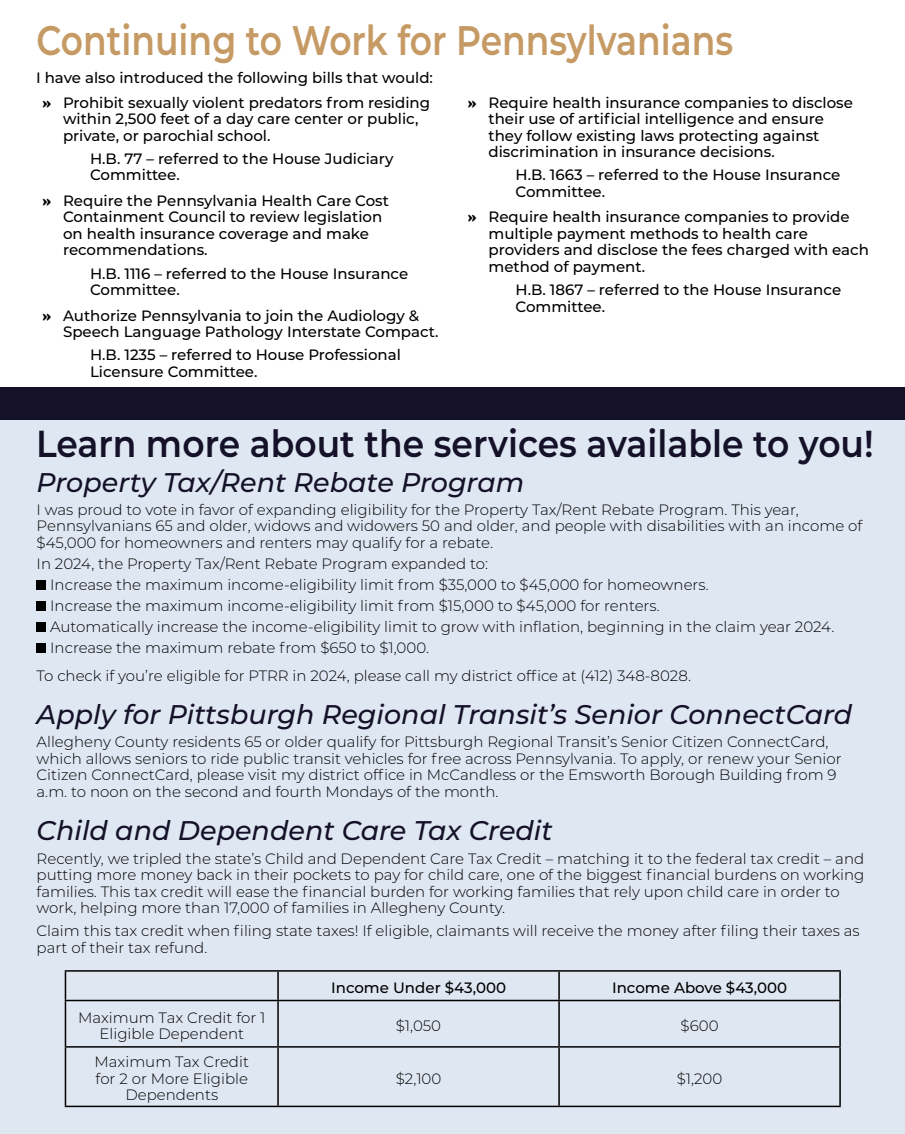
<style>
.page{position:relative;width:905px;height:1134px;background:#fff}
.page>*{position:absolute;margin:0;border:0;box-sizing:border-box;transform-origin:0 0}
.t1{font:600 41.25px "Montserrat";color:#c69a64;scale:.84 1}
.t2{font:600 37.5px "Montserrat";color:#141129;scale:.92 1}
.t3{font:italic 500 27px "Montserrat";color:#141129}
.t4{font:300 15px/16.5px "Montserrat";color:#000}
.t5{font:500 15px/16.5px "Montserrat";color:#000}
.s1{font-family:"Burlesque";font-weight:400}
</style>
<div class="page">
<hr style="left:904px;top:567px;width:1px;height:567px;background:#c69a64">
<div style="left:0;top:404px;width:904px;height:730px;background:#dfe7f2"></div>
<div style="left:0;top:387px;width:904px;height:32px;background:#141129"></div>
<hr style="left:904px;top:1076px;width:1px;height:58px;background:#141129">
<hr style="left:904px;top:567px;width:1px;height:81px;background:#141129">
<img style="left:904px;top:671px;width:1px;height:432px">
<div style="left:37px;top:580px;width:9px;height:10px;background:#000"></div>
<div style="left:37px;top:601px;width:9px;height:10px;background:#000"></div>
<div style="left:37px;top:622px;width:9px;height:10px;background:#000"></div>
<div style="left:37px;top:643px;width:9px;height:10px;background:#000"></div>
<hr style="left:65px;top:970px;width:213px;height:2px;background:#000">
<svg style="left:65px;top:972px;width:1px;height:28px"></svg>
<hr style="left:278px;top:970px;width:281px;height:2px;background:#000">
<hr style="left:277px;top:972px;width:2px;height:28px;background:#000">
<hr style="left:559px;top:970px;width:281px;height:2px;background:#000">
<hr style="left:558px;top:972px;width:2px;height:28px;background:#000">
<svg style="left:839px;top:972px;width:1px;height:28px"></svg>
<hr style="left:65px;top:1000px;width:213px;height:1px;background:#000">
<hr style="left:65px;top:1001px;width:1px;height:45px;background:#000">
<hr style="left:278px;top:1000px;width:281px;height:1px;background:#000">
<hr style="left:277px;top:1001px;width:2px;height:45px;background:#000">
<hr style="left:559px;top:1000px;width:281px;height:1px;background:#000">
<hr style="left:558px;top:1001px;width:2px;height:45px;background:#000">
<hr style="left:839px;top:1001px;width:1px;height:45px;background:#000">
<hr style="left:65px;top:1046px;width:213px;height:2px;background:#000">
<hr style="left:65px;top:1048px;width:1px;height:58px;background:#000">
<hr style="left:278px;top:1046px;width:281px;height:2px;background:#000">
<hr style="left:277px;top:1048px;width:2px;height:58px;background:#000">
<hr style="left:559px;top:1046px;width:281px;height:2px;background:#000">
<hr style="left:558px;top:1048px;width:2px;height:58px;background:#000">
<hr style="left:839px;top:1048px;width:1px;height:58px;background:#000">
<hr style="left:65px;top:1106px;width:213px;height:1px;background:#000">
<hr style="left:278px;top:1106px;width:281px;height:1px;background:#000">
<hr style="left:559px;top:1106px;width:281px;height:1px;background:#000">
<h1 class="t1" style="left:37px;top:11px;width:830px">Continuing to Work for Pennsylvanians</h1>
<p class="t5" style="left:36px;top:69px;width:398px">I have also introduced the following bills that would:</p>
<p class="t5" style="left:63px;top:93px;width:368px;text-indent:-20px"><span class="s1">»</span> Prohibit sexually violent predators from residing within 2,500 feet of a day care center or public, private, or parochial school.</p>
<p class="t5" style="left:90px;top:150px;width:305px">H.B. 77 – referred to the House Judiciary<br>Committee.</p>
<p class="t5" style="left:63px;top:192px;width:327px;text-indent:-20px"><span class="s1">»</span> Require the Pennsylvania Health Care Cost Containment Council to review legislation on health insurance coverage and make recommendations.</p>
<p class="t5" style="left:90px;top:264px;width:320px">H.B. 1116 – referred to the House Insurance<br>Committee.</p>
<p class="t5" style="left:63px;top:306px;width:377px;text-indent:-20px"><span class="s1">»</span> Authorize Pennsylvania to join the Audiology &amp;<br>Speech Language Pathology Interstate Compact.</p>
<p class="t5" style="left:90px;top:346px;width:312px">H.B. 1235 – referred to House Professional<br>Licensure Committee.</p>
<p class="t5" style="left:488px;top:93px;width:366px;text-indent:-20px"><span class="s1">»</span> Require health insurance companies to disclose their use of artificial intelligence and ensure they follow existing laws protecting against discrimination in insurance decisions.</p>
<p class="t5" style="left:515px;top:166px;width:326px">H.B. 1663 – referred to the House Insurance<br>Committee.</p>
<p class="t5" style="left:488px;top:208px;width:382px;text-indent:-20px"><span class="s1">»</span> Require health insurance companies to provide multiple payment methods to health care providers and disclose the fees charged with each method of payment.</p>
<p class="t5" style="left:515px;top:281px;width:327px">H.B. 1867 – referred to the House Insurance<br>Committee.</p>
<h2 class="t2" style="left:36px;top:417px;width:912px">Learn more about the services available to you!</h2>
<h3 class="t3" style="left:37px;top:463px;width:489px">Property Tax/Rent Rebate Program</h3>
<p class="t4" style="left:37px;top:501px;width:827px">I was proud to vote in favor of expanding eligibility for the Property Tax/Rent Rebate Program. This year,<br>Pennsylvanians 65 and older, widows and widowers 50 and older, and people with disabilities with an income of $45,000 for homeowners and renters may qualify for a rebate.</p>
<p class="t4" style="left:50px;top:553px;width:785px;line-height:21px;text-indent:-14px">In 2024, the Property Tax/Rent Rebate Program expanded to:<br>Increase the maximum income-eligibility limit from $35,000 to $45,000 for homeowners.<br>Increase the maximum income-eligibility limit from $15,000 to $45,000 for renters.<br>Automatically increase the income-eligibility limit to grow with inflation, beginning in the claim year 2024.<br>Increase the maximum rebate from $650 to $1,000.</p>
<p class="t4" style="left:37px;top:667px;width:656px">To check if you’re eligible for PTRR in 2024, please call my district office at (412) 348-8028.</p>
<h3 class="t3" style="left:37px;top:696px;width:817px">Apply for Pittsburgh Regional Transit’s Senior ConnectCard</h3>
<p class="t4" style="left:37px;top:733px;width:806px">Allegheny County residents 65 or older qualify for Pittsburgh Regional Transit’s Senior Citizen ConnectCard, which allows seniors to ride public transit vehicles for free across Pennsylvania. To apply, or renew your Senior Citizen ConnectCard, please visit my district office in McCandless or the Emsworth Borough Building from 9 a.m. to noon on the second and fourth Mondays of the month.</p>
<h3 class="t3" style="left:37px;top:812px;width:517px">Child and Dependent Care Tax Credit</h3>
<p class="t4" style="left:37px;top:850px;width:829px">Recently, we tripled the state’s Child and Dependent Care Tax Credit – matching it to the federal tax credit – and putting more money back in their pockets to pay for child care, one of the biggest financial burdens on working families. This tax credit will ease the financial burden for working families that rely upon child care in order to work, helping more than 17,000 of families in Allegheny County.</p>
<p class="t4" style="left:37px;top:922px;width:824px">Claim this tax credit when filing state taxes! If eligible, claimants will receive the money after filing their taxes as part of their tax refund.</p>
<p class="t5" style="left:331px;top:979px;width:176px">Income Under $43,000</p>
<p class="t5" style="left:612px;top:979px;width:177px">Income Above $43,000</p>
<p class="t4" style="left:78px;top:1009px;width:189px;text-align:center">Maximum Tax Credit for 1<br>Eligible Dependent</p>
<p class="t4" style="left:396px;top:1017px;width:47px">$1,050</p>
<p class="t4" style="left:680px;top:1017px;width:39px">$600</p>
<p class="t4" style="left:94px;top:1053px;width:156px;text-align:center">Maximum Tax Credit for 2 or More Eligible<br>Dependents</p>
<p class="t4" style="left:396px;top:1070px;width:47px">$2,100</p>
<p class="t4" style="left:676px;top:1070px;width:47px">$1,200</p>
</div>
